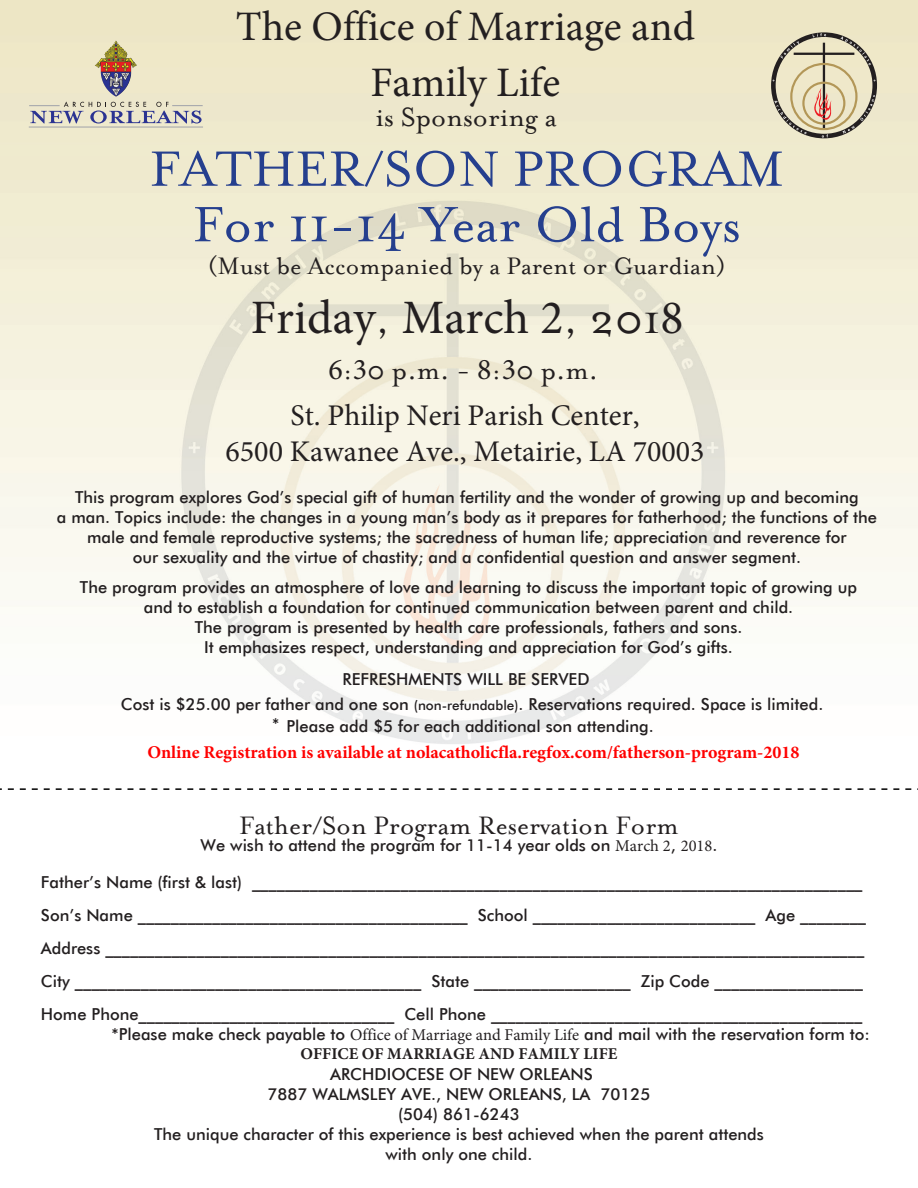
<style>
.page{position:relative;width:918px;height:1188px;background:#fff}
.page>*{position:absolute;margin:0;border:0;box-sizing:border-box;transform-origin:0 0}
.t1{font:57px/55.5px "Mrs Eaves Roman";color:#253f8e;text-align:center}
.t2{font:48px "Minion Pro";color:#231f20}
.t3{font:42px/55.2px "Minion Pro";color:#231f20;text-align:center}
.t4{font:30px/35.8px "Minion Pro";color:#231f20;text-align:center}
.t5{font:30px "Mrs Eaves Roman";color:#231f20}
.t6{font:28.5px "Mrs Eaves Roman";color:#231f20}
.t7{font:27px "Mrs Eaves Roman";color:#231f20}
.t8{font:700 18px "Minion Pro";color:#f00}
.t9{font:500 16.5px/19.8px "Futura BT";color:#231f20;text-align:center}
.t10{font:700 16.5px "Minion Pro";color:#231f20}
.s1{font-family:"Mrs Eaves Roman"}
.s2{font-family:"Minion Pro"}
.s3{font-size:13.5px}
.s4{font-family:"Minion Pro";font-weight:400}
</style>
<div class="page">
<img style="left:0;top:0;width:918px;height:744px">
<hr style="left:29px;top:126px;width:174px;height:2px;background:#a8a9ad">
<hr style="left:29px;top:105px;width:31px;height:1px;background:#a8a9ad">
<svg style="left:30px;top:102px;width:172px;height:21px;background:#bfbcbb"></svg>
<hr style="left:172px;top:105px;width:31px;height:1px;background:#a8a9ad">
<svg style="left:111px;top:40px;width:5px;height:7px"></svg>
<svg style="left:771px;top:32px;width:106px;height:106px;background:#cdc3a8"></svg>
<h3 class="t3" style="left:236px;top:0;width:461px">The Office of Marriage and<br>Family Life</h3>
<h3 class="t5" style="left:376px;top:101px;width:183px">is Sponsoring a</h3>
<h1 class="t1" style="left:150px;top:142px;width:636px">FATHER/SON PROGRAM<br>For 11-14 Year Old Boys</h1>
<h3 class="t7" style="left:208px;top:251px;width:519px">(Must be Accompanied by a Parent or Guardian)</h3>
<h2 class="t2" style="left:251px;top:286px;width:434px">Friday<span class="s1">,</span> March 2<span class="s1">, 201</span>8</h2>
<h3 class="t5" style="left:328px;top:354px;width:271px"><span class="s2">6</span>:<span class="s2">3</span>0 p.m. - <span class="s2">8</span>:<span class="s2">3</span>0 p.m.</h3>
<h3 class="t4" style="left:226px;top:398px;width:481px">St. Philip Neri Parish Center,<br>6500 Kawanee Ave., Metairie, LA 70003</h3>
<p class="t9" style="left:57px;top:487px;width:822px">This program explores God’s special gift of human fertility and the wonder of growing up and becoming<br>a man. Topics include: the changes in a young man’s body as it prepares for fatherhood; the functions of the male and female reproductive systems; the sacredness of human life; appreciation and reverence for<br>our sexuality and the virtue of chastity; and a confidential question and answer segment.</p>
<p class="t9" style="left:80px;top:577px;width:779px">The program provides an atmosphere of love and learning to discuss the important topic of growing up and to establish a foundation for continued communication between parent and child.<br>The program is presented by health care professionals, fathers and sons.<br>It emphasizes respect, understanding and appreciation for God’s gifts.</p>
<p class="t9" style="left:343px;top:669px;width:249px">REFRESHMENTS WILL BE SERVED</p>
<p class="t9" style="left:272px;top:716px;width:383px">* Please add $5 for each additional son attending.</p>
<p class="t9" style="left:121px;top:695px;width:704px">Cost is $25.00 per father and one son <span class="s3">(non-refundable)</span>. Reservations required. Space is limited.</p>
<p class="t8" style="left:147px;top:740px;width:654px">Online Registration is available at nolacatholicfla.regfox.com/fatherson-program-2018</p>
<h3 class="t6" style="left:239px;top:810px;width:441px">Father/Son Program Reservation Form</h3>
<p class="t9" style="left:201px;top:835px;width:518px">We wish to attend the program for 11-14 year olds on <span class="s4">March 2</span>, <span class="s4">2018</span>.</p>
<p class="t9" style="left:41px;top:866px;width:827px;line-height:33px;text-align:left">Father’s Name (first &amp; last) __________________________________________________________________________ Son’s Name ________________________________________ School ___________________________ Age ________ Address ____________________________________________________________________________________________ City __________________________________________ State ___________________ Zip Code __________________ Home Phone_______________________________ Cell Phone _____________________________________________</p>
<p class="t9" style="left:112px;top:1024px;width:760px">*Please make check payable to <span class="s4">Office of Marriage and Family Life</span> and mail with the reservation form to:</p>
<p class="t10" style="left:300px;top:1042px;width:319px">OFFICE OF MARRIAGE AND FAMILY LIFE</p>
<p class="t9" style="left:154px;top:1064px;width:611px">ARCHDIOCESE OF NEW ORLEANS<br>7887 WALMSLEY AVE., NEW ORLEANS, LA 70125<br>(504) 861-6243<br>The unique character of this experience is best achieved when the parent attends with only one child.</p>
</div>
